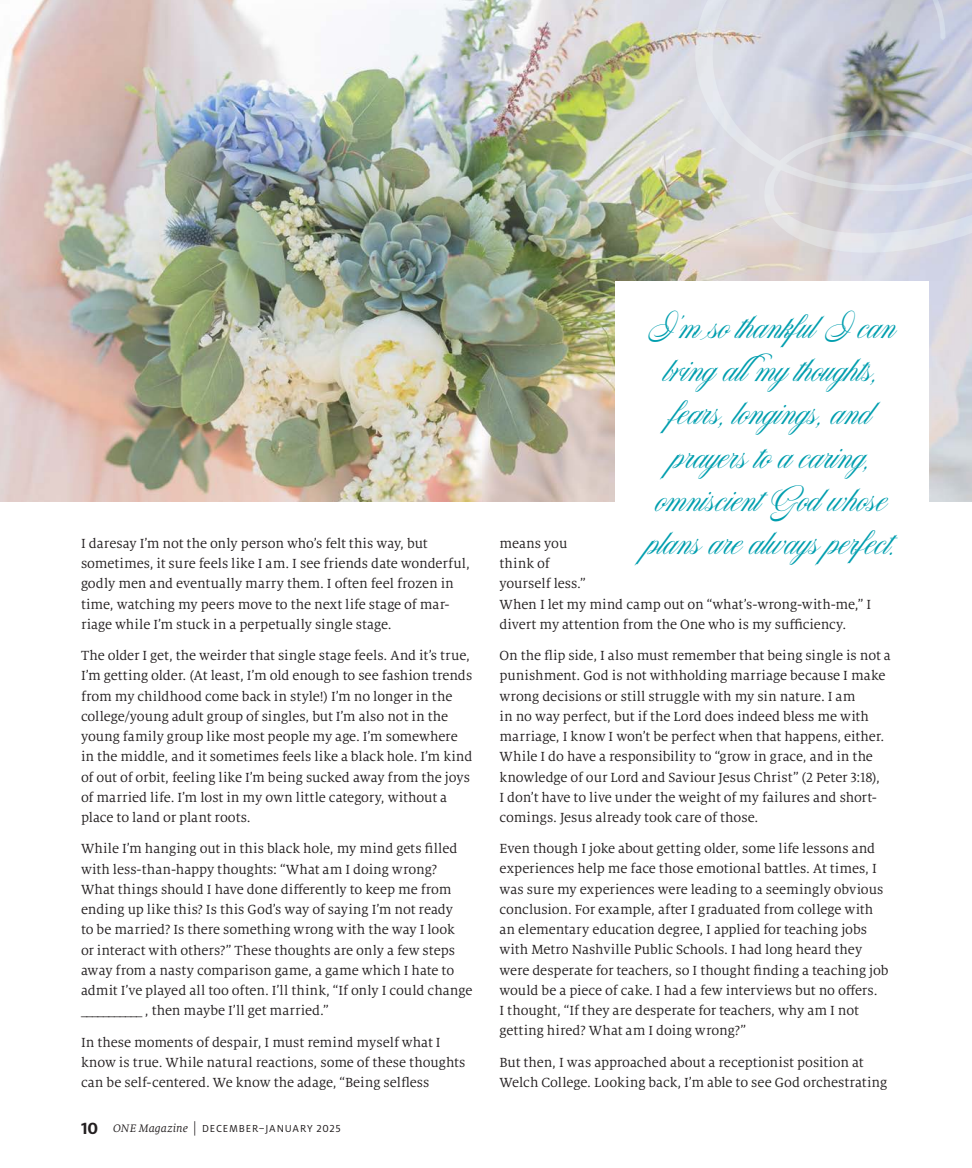
<style>
.page{position:relative;width:972px;height:1168px;background:#fff}
.page>*{position:absolute;margin:0;border:0;box-sizing:border-box;transform-origin:0 0}
.t1{font:500 36px/43.2px "Nautica";color:#009eae;text-align:center}
.t2{font:14.7px/20.2px "Milo Serif Pro";color:#231f20}
.t3{font:11.25px "Milo Pro";letter-spacing:.07em;color:#231f20}
.s1{font-weight:700;font-size:18px}
.s2{font-family:"Milo Serif Pro";font-style:italic;font-size:12px}
.s3{font-size:14.4px}
</style>
<div class="page">
<img style="left:0;top:0;width:972px;height:502px">
<div style="left:616px;top:282px;width:313px;height:302px;background:#fff"></div>
<svg style="left:695px;top:0;width:277px;height:440px"></svg>
<p class="t2" style="left:81px;top:533px;width:390px">I daresay I’m not the only person who’s felt this way, but sometimes, it sure feels like I am. I see friends date wonderful, godly men and eventually marry them. I often feel frozen in time, watching my peers move to the next life stage of mar&shy;riage while I’m stuck in a perpetually single stage.</p>
<p class="t2" style="left:81px;top:645px;width:393px">The older I get, the weirder that single stage feels. And it’s true, I’m getting older. (At least, I’m old enough to see fashion trends from my childhood come back in style!) I’m no longer in the college/young adult group of singles, but I’m also not in the young family group like most people my age. I’m somewhere in the middle, and it sometimes feels like a black hole. I’m kind of out of orbit, feeling like I’m being sucked away from the joys of married life. I’m lost in my own little category, without a place to land or plant roots.</p>
<p class="t2" style="left:81px;top:838px;width:393px">While I’m hanging out in this black hole, my mind gets filled with less-than-happy thoughts: “What am I doing wrong?<br>What things should I have done differently to keep me from ending up like this? Is this God’s way of saying I’m not ready<br>to be married? Is there something wrong with the way I look<br>or interact with others?” These thoughts are only a few steps away from a nasty comparison game, a game which I hate to admit I’ve played all too often. I’ll think, “If only I could change ___________ , then maybe I’ll get married.”</p>
<p class="t2" style="left:81px;top:1032px;width:386px">In these moments of despair, I must remind myself what I know is true. While natural reactions, some of these thoughts can be self-centered. We know the adage, “Being selfless</p>
<p class="t3" style="left:81px;top:1122px;width:261px"><span class="s1">10</span> <span class="s2">ONE Magazine</span> <span class="s3">|</span> DECEMBER–JANUARY 2025</p>
<h1 class="t1" style="left:648px;top:304px;width:250px">I’m so thankful I can bring allmy thoughts, fears, longings, and prayers to a caring, omniscient God whose plans are always perfect.</h1>
<p class="t2" style="left:499px;top:533px;width:373px">means you<br>think of<br>yourself less.”<br>When I let my mind camp out on “what’s-wrong-with-me,” I divert my attention from the One who is my sufficiency.</p>
<p class="t2" style="left:499px;top:645px;width:393px">On the flip side, I also must remember that being single is not a punishment. God is not withholding marriage because I make wrong decisions or still struggle with my sin nature. I am<br>in no way perfect, but if the Lord does indeed bless me with marriage, I know I won’t be perfect when that happens, either.<br>While I do have a responsibility to “grow in grace, and in the knowledge of our Lord and Saviour Jesus Christ” (2 Peter 3:18),<br>I don’t have to live under the weight of my failures and short&shy;comings. Jesus already took care of those.</p>
<p class="t2" style="left:499px;top:838px;width:391px">Even though I joke about getting older, some life lessons and experiences help me face those emotional battles. At times, I was sure my experiences were leading to a seemingly obvious conclusion. For example, after I graduated from college with an elementary education degree, I applied for teaching jobs with Metro Nashville Public Schools. I had long heard they were desperate for teachers, so I thought finding a teaching job would be a piece of cake. I had a few interviews but no offers.<br>I thought, “If they are desperate for teachers, why am I not getting hired? What am I doing wrong?”</p>
<p class="t2" style="left:499px;top:1052px;width:389px">But then, I was approached about a receptionist position at<br>Welch College. Looking back, I’m able to see God orchestrating</p>
</div>
